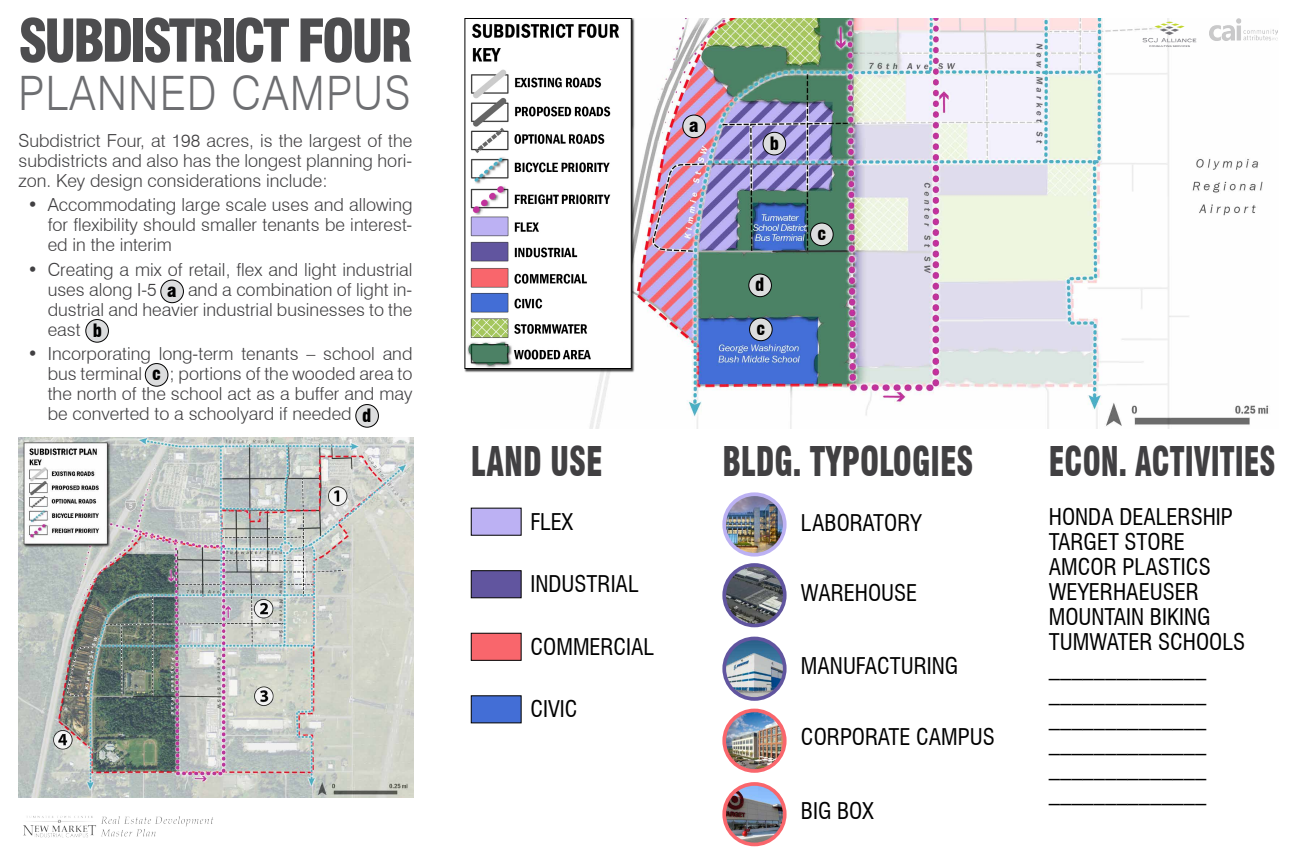
<style>
.page{position:relative;width:1296px;height:864px;background:#fff}
.page>*{position:absolute;margin:0;border:0;box-sizing:border-box;transform-origin:0 0}
.t1{font:900 condensed 57.5px "Swiss 721 BT";letter-spacing:-.06em;color:#4d4d4f;scale:.95 1}
.t2{font:300 47.5px "Swiss 721 BT";letter-spacing:.04em;color:#6d6e71;scale:.89 1}
.t3{font:900 condensed 40px "Swiss 721 BT";color:#414042;scale:.8 1}
.t4{font:900 condensed 40px "Swiss 721 BT";color:#414042;scale:.76 1}
.t5{font:condensed 22.5px/25px "Swiss 721 BT";color:#000}
.t6{font:300 18px/20px "Swiss 721 BT";color:#414042;text-align:justify}
.t7{font:900 condensed 18px "Swiss 721 BT";color:#000}
</style>
<div class="page">
<img style="left:500px;top:18px;width:769px;height:410px">
<img style="left:18px;top:438px;width:395px;height:359px">
<div style="left:471px;top:508px;width:50px;height:27px;background:#bcb1f3"></div>
<div style="left:471px;top:570px;width:50px;height:28px;background:#61559f;border:1px solid #000"></div>
<img style="left:724px;top:494px;width:61px;height:61px;border-radius:30px">
<div style="left:722px;top:492px;width:65px;height:65px;border:4px solid #bcb1f3;border-radius:50%"></div>
<div style="left:464px;top:18px;width:171px;height:354px;background:#000;opacity:.75"></div>
<img style="left:466px;top:20px;width:164px;height:347px">
<div style="left:464px;top:18px;width:168px;height:351px;border:1px solid #000"></div>
<img style="left:724px;top:565px;width:61px;height:60px;border-radius:30px">
<div style="left:722px;top:563px;width:65px;height:64px;border:4px solid #61559f;border-radius:50%"></div>
<img style="left:724px;top:639px;width:61px;height:59px">
<div style="left:722px;top:637px;width:65px;height:64px;border:4px solid #61559f;border-radius:50%"></div>
<img style="left:724px;top:710px;width:61px;height:61px;border-radius:30px">
<div style="left:722px;top:709px;width:65px;height:64px;border:4px solid #f9666c;border-radius:50%"></div>
<img style="left:724px;top:784px;width:61px;height:60px;border-radius:30px">
<div style="left:722px;top:782px;width:65px;height:64px;border:4px solid #f9666c;border-radius:50%"></div>
<div style="left:471px;top:633px;width:50px;height:28px;background:#f9666c;border:1px solid #000"></div>
<div style="left:471px;top:696px;width:50px;height:27px;background:#436ed6"></div>
<img style="left:1210px;top:18px;width:68px;height:26px">
<img style="left:1136px;top:18px;width:64px;height:34px">
<img style="left:23px;top:816px;width:190px;height:22px">
<div style="left:161px;top:280px;width:22px;height:23px;background:#dcddde;border-radius:50%"></div>
<div style="left:160px;top:280px;width:24px;height:23px;border:1px solid #000;border-radius:50%"></div>
<div style="left:86px;top:320px;width:22px;height:22px;background:#dcddde;border-radius:50%"></div>
<div style="left:85px;top:319px;width:24px;height:23px;border:1px solid #000;border-radius:50%"></div>
<div style="left:683px;top:115px;width:22px;height:23px;background:#dcddde;border-radius:50%"></div>
<div style="left:682px;top:115px;width:24px;height:23px;border:1px solid #000;border-radius:50%"></div>
<div style="left:763px;top:132px;width:23px;height:23px;background:#dcddde;border-radius:50%"></div>
<div style="left:763px;top:132px;width:23px;height:23px;border:1px solid #000;border-radius:50%"></div>
<div style="left:145px;top:364px;width:23px;height:22px;background:#dcddde;border-radius:50%"></div>
<div style="left:145px;top:363px;width:23px;height:24px;border:1px solid #000;border-radius:50%"></div>
<div style="left:356px;top:405px;width:22px;height:22px;background:#dcddde;border-radius:50%"></div>
<div style="left:355px;top:404px;width:24px;height:24px;border:1px solid #000;border-radius:50%"></div>
<div style="left:749px;top:274px;width:22px;height:23px;background:#dcddde;border-radius:50%"></div>
<div style="left:748px;top:274px;width:24px;height:23px;border:1px solid #000;border-radius:50%"></div>
<div style="left:750px;top:318px;width:22px;height:23px;background:#dcddde;border-radius:50%"></div>
<div style="left:749px;top:318px;width:24px;height:23px;border:1px solid #000;border-radius:50%"></div>
<div style="left:811px;top:223px;width:22px;height:23px;background:#dcddde;border-radius:50%"></div>
<div style="left:810px;top:223px;width:24px;height:23px;border:1px solid #000;border-radius:50%"></div>
<h1 class="t1" style="left:18px;top:6px;width:416px">SUBDISTRICT FOUR</h1>
<h2 class="t2" style="left:18px;top:64px;width:442px">PLANNED CAMPUS</h2>
<p class="t6" style="left:18px;top:130px;width:395px">Subdistrict Four, at 198 acres, is the largest of the subdistricts and also has the longest planning hori&shy;zon. Key design considerations include:</p>
<p class="t6" style="left:48px;top:195px;width:366px;text-indent:-20px">• Accommodating large scale uses and allowing for flexibility should smaller tenants be interest&shy;ed in the interim</p>
<p class="t6" style="left:48px;top:259px;width:366px;text-indent:-20px">• Creating a mix of retail, flex and light industrial uses along I-5</p>
<p class="t6" style="left:48px;top:279px;width:366px;text-indent:140px">and a combination of light in&shy;dustrial and heavier industrial businesses to the east</p>
<p class="t6" style="left:48px;top:344px;width:366px;text-indent:-20px">• Incorporating long-term tenants – school and bus terminal</p>
<p class="t7" style="left:167px;top:279px;width:11px">a</p>
<p class="t7" style="left:93px;top:320px;width:11px">b</p>
<p class="t6" style="left:48px;top:364px;width:366px;text-indent:122px">; portions of the wooded area to the north of the school act as a buffer and may be converted to a schoolyard if needed</p>
<p class="t7" style="left:152px;top:363px;width:10px">c</p>
<p class="t7" style="left:362px;top:404px;width:11px">d</p>
<p class="t7" style="left:689px;top:114px;width:11px">a</p>
<p class="t7" style="left:770px;top:133px;width:11px">b</p>
<p class="t7" style="left:755px;top:274px;width:11px">d</p>
<p class="t7" style="left:757px;top:317px;width:10px">c</p>
<p class="t7" style="left:818px;top:222px;width:10px">c</p>
<h3 class="t3" style="left:471px;top:437px;width:166px">LAND USE</h3>
<h3 class="t3" style="left:722px;top:437px;width:315px">BLDG. TYPOLOGIES</h3>
<h3 class="t4" style="left:1049px;top:437px;width:300px">ECON. ACTIVITIES</h3>
<p class="t5" style="left:530px;top:509px;width:44px">FLEX</p>
<p class="t5" style="left:1049px;top:504px;width:198px">HONDA DEALERSHIP<br>TARGET STORE<br>AMCOR PLASTICS<br>WEYERHAEUSER<br>MOUNTAIN BIKING<br>TUMWATER SCHOOLS ______________ ______________ ______________ ______________ ______________ ______________</p>
<p class="t5" style="left:801px;top:510px;width:122px">LABORATORY</p>
<p class="t5" style="left:530px;top:572px;width:110px">INDUSTRIAL</p>
<p class="t5" style="left:801px;top:581px;width:118px">WAREHOUSE</p>
<p class="t5" style="left:530px;top:634px;width:125px">COMMERCIAL</p>
<p class="t5" style="left:801px;top:653px;width:159px">MANUFACTURING</p>
<p class="t5" style="left:530px;top:697px;width:49px">CIVIC</p>
<p class="t5" style="left:801px;top:725px;width:195px">CORPORATE CAMPUS</p>
<p class="t5" style="left:801px;top:798px;width:74px">BIG BOX</p>
</div>
